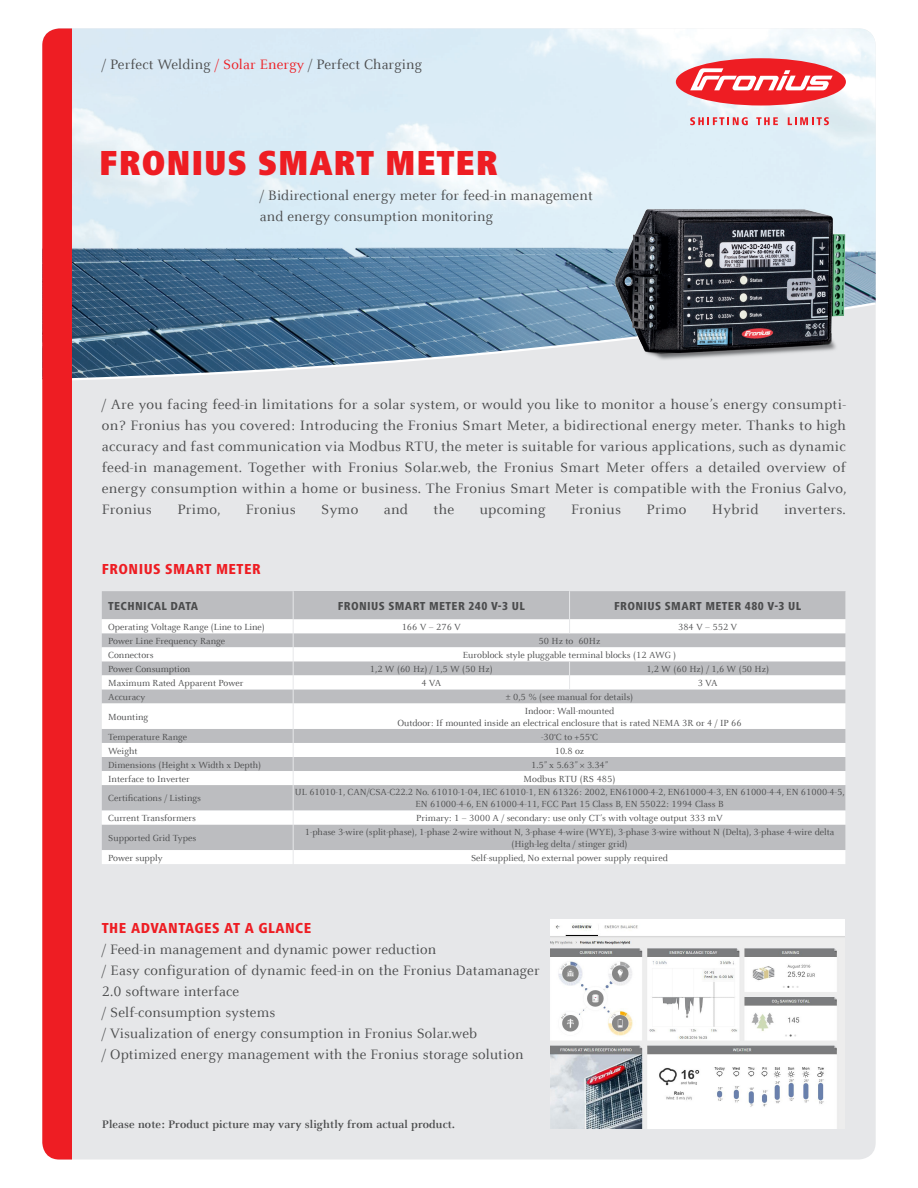
<style>
.page{position:relative;width:918px;height:1188px;background:#fff}
.page>*{position:absolute;margin:0;border:0;box-sizing:border-box;transform-origin:0 0}
._24_28_LW20_Frut_bla{font:900 condensed 36px "Frutiger Next LTW1 G";letter-spacing:.02em;color:#ee1d23}
._10_14_LW10_Celeste{font:15px/21px "Celeste Offc Pro";letter-spacing:.01em;color:#4b4c4d}
._10_14_LW30_Frut_hea{font:800 condensed 15px "Frutiger Next LTW1 G";letter-spacing:.03em;color:#ee1d23}
._8_10_LW30_Frut_heav{font:800 condensed 12px "Frutiger Next LTW1 G";letter-spacing:.03em;color:#4b4c4d}
.Text_Adresse_BOLD{font:700 12px "Celeste Offc Pro";letter-spacing:.01em;color:#4b4c4d}
._6_5_8_LW0_Celeste_r{font:9.75px/12px "Celeste Offc Pro";color:#4b4c4d;text-align:center}
.s1{color:#ee1d23}
</style>
<div class="page">
<div style="left:42px;top:28px;width:834px;height:1132px;background:#e6e7e9;border-radius:17px"></div>
<svg style="left:72px;top:28px;width:804px;height:352px"></svg>
<img style="left:576px;top:159px;width:300px;height:221px">
<div style="left:102px;top:591px;width:744px;height:28px;background:#bcbdc0"></div>
<div style="left:293px;top:591px;width:277px;height:28px;background:#bcbdc0"></div>
<svg style="left:102px;top:619px;width:744px;height:245px;background:#dedee0"></svg>
<svg style="left:569px;top:661px;width:1px;height:28px"></svg>
<svg style="left:569px;top:591px;width:1px;height:42px"></svg>
<svg style="left:293px;top:591px;width:1px;height:273px"></svg>
<div style="left:42px;top:28px;width:30px;height:1132px;background:#ee1d23"></div>
<div style="left:676px;top:58px;width:170px;height:47px;background:#ee1d23;border-radius:50%"></div>
<svg style="left:690px;top:68px;width:143px;height:22px"></svg>
<svg style="left:690px;top:117px;width:58px;height:8px"></svg>
<svg style="left:756px;top:117px;width:22px;height:8px"></svg>
<svg style="left:788px;top:117px;width:41px;height:8px"></svg>
<img style="left:550px;top:920px;width:294px;height:208px">
<p class="_10_14_LW10_Celeste" style="left:102px;top:54px;width:322px">/ Perfect Welding <span class="s1">/ Solar Energy</span> / Perfect Charging</p>
<p class="_24_28_LW20_Frut_bla" style="left:99px;top:143px;width:400px">FRONIUS SMART METER</p>
<p class="_10_14_LW10_Celeste" style="left:260px;top:185px;width:334px">/ Bidirectional energy meter for feed-in management and energy consumption monitoring</p>
<p class="_10_14_LW10_Celeste" style="left:102px;top:394px;width:746px;text-align:justify">/ Are you facing feed-in limitations for a solar system, or would you like to monitor a house’s energy consumpti&shy;on? Fronius has you covered: Introducing the Fronius Smart Meter, a bidirectional energy meter. Thanks to high accuracy and fast communication via Modbus RTU, the meter is suitable for various applications, such as dynamic feed-in management. Together with Fronius Solar.web, the Fronius Smart Meter offers a detailed overview of energy consumption within a home or business. The Fronius Smart Meter is compatible with the Fronius Galvo, Fronius</p>
<p class="_10_14_LW10_Celeste" style="left:177px;top:499px;width:45px">Primo,</p>
<p class="_10_14_LW10_Celeste" style="left:246px;top:499px;width:52px">Fronius</p>
<p class="_10_14_LW10_Celeste" style="left:321px;top:499px;width:39px">Symo</p>
<p class="_10_14_LW10_Celeste" style="left:384px;top:499px;width:26px">and</p>
<p class="_10_14_LW10_Celeste" style="left:434px;top:499px;width:22px">the</p>
<p class="_10_14_LW10_Celeste" style="left:480px;top:499px;width:67px">upcoming</p>
<p class="_10_14_LW10_Celeste" style="left:571px;top:499px;width:52px">Fronius</p>
<p class="_10_14_LW10_Celeste" style="left:647px;top:499px;width:41px">Primo</p>
<p class="_10_14_LW10_Celeste" style="left:712px;top:499px;width:48px">Hybrid</p>
<p class="_10_14_LW10_Celeste" style="left:784px;top:499px;width:63px">inverters.</p>
<p class="_10_14_LW30_Frut_hea" style="left:102px;top:561px;width:160px">FRONIUS SMART METER</p>
<p class="_8_10_LW30_Frut_heav" style="left:108px;top:599px;width:91px">TECHNICAL DATA</p>
<p class="_8_10_LW30_Frut_heav" style="left:338px;top:599px;width:189px">FRONIUS SMART METER 240 V-3 UL</p>
<p class="_8_10_LW30_Frut_heav" style="left:614px;top:599px;width:189px">FRONIUS SMART METER 480 V-3 UL</p>
<p class="_6_5_8_LW0_Celeste_r" style="left:108px;top:621px;width:158px">Operating Voltage Range (Line to Line)</p>
<p class="_6_5_8_LW0_Celeste_r" style="left:402px;top:621px;width:61px">166 V – 276 V</p>
<p class="_6_5_8_LW0_Celeste_r" style="left:678px;top:621px;width:61px">384 V – 552 V</p>
<p class="_6_5_8_LW0_Celeste_r" style="left:108px;top:635px;width:119px">Power Line Frequency Range</p>
<p class="_6_5_8_LW0_Celeste_r" style="left:539px;top:635px;width:63px">50 Hz to 60Hz</p>
<p class="_6_5_8_LW0_Celeste_r" style="left:108px;top:649px;width:47px">Connectors</p>
<p class="_6_5_8_LW0_Celeste_r" style="left:463px;top:649px;width:215px">Euroblock style pluggable terminal blocks (12 AWG )</p>
<p class="_6_5_8_LW0_Celeste_r" style="left:108px;top:663px;width:84px">Power Consumption</p>
<p class="_6_5_8_LW0_Celeste_r" style="left:370px;top:663px;width:124px">1,2 W (60 Hz) / 1,5 W (50 Hz)</p>
<p class="_6_5_8_LW0_Celeste_r" style="left:646px;top:663px;width:124px">1,2 W (60 Hz) / 1,6 W (50 Hz)</p>
<p class="_6_5_8_LW0_Celeste_r" style="left:108px;top:677px;width:137px">Maximum Rated Apparent Power</p>
<p class="_6_5_8_LW0_Celeste_r" style="left:421px;top:677px;width:21px">4 VA</p>
<p class="_6_5_8_LW0_Celeste_r" style="left:698px;top:677px;width:21px">3 VA</p>
<p class="_6_5_8_LW0_Celeste_r" style="left:108px;top:691px;width:38px">Accuracy</p>
<p class="_6_5_8_LW0_Celeste_r" style="left:506px;top:691px;width:129px">± 0,5 % (see manual for details)</p>
<p class="_6_5_8_LW0_Celeste_r" style="left:108px;top:711px;width:42px">Mounting</p>
<p class="_6_5_8_LW0_Celeste_r" style="left:525px;top:705px;width:91px">Indoor: Wall-mounted</p>
<p class="_6_5_8_LW0_Celeste_r" style="left:397px;top:717px;width:346px">Outdoor: If mounted inside an electrical enclosure that is rated NEMA 3R or 4 / IP 66</p>
<p class="_6_5_8_LW0_Celeste_r" style="left:108px;top:730px;width:81px">Temperature Range</p>
<p class="_6_5_8_LW0_Celeste_r" style="left:541px;top:730px;width:58px">-30°C to +55°C</p>
<p class="_6_5_8_LW0_Celeste_r" style="left:108px;top:744px;width:31px">Weight</p>
<p class="_6_5_8_LW0_Celeste_r" style="left:555px;top:744px;width:31px">10.8 oz</p>
<p class="_6_5_8_LW0_Celeste_r" style="left:108px;top:758px;width:154px">Dimensions (Height x Width x Depth)</p>
<p class="_6_5_8_LW0_Celeste_r" style="left:531px;top:758px;width:79px">1.5” x 5.63” × 3.34”</p>
<p class="_6_5_8_LW0_Celeste_r" style="left:108px;top:772px;width:83px">Interface to Inverter</p>
<p class="_6_5_8_LW0_Celeste_r" style="left:524px;top:772px;width:93px">Modbus RTU (RS 485)</p>
<p class="_6_5_8_LW0_Celeste_r" style="left:108px;top:792px;width:94px">Certifications / Listings</p>
<p class="_6_5_8_LW0_Celeste_r" style="left:295px;top:786px;width:551px">UL 61010-1, CAN/CSA-C22.2 No. 61010-1-04, IEC 61010-1, EN 61326: 2002, EN61000-4-2, EN61000-4-3, EN 61000-4-4, EN 61000-4-5,<br>EN 61000-4-6, EN 61000-4-11, FCC Part 15 Class B, EN 55022: 1994 Class B</p>
<p class="_6_5_8_LW0_Celeste_r" style="left:108px;top:812px;width:89px">Current Transformers</p>
<p class="_6_5_8_LW0_Celeste_r" style="left:416px;top:812px;width:308px">Primary: 1 – 3000 A / secondary: use only CT’s with voltage output 333 mV</p>
<p class="_6_5_8_LW0_Celeste_r" style="left:108px;top:832px;width:90px">Supported Grid Types</p>
<p class="_6_5_8_LW0_Celeste_r" style="left:305px;top:826px;width:531px">1-phase 3-wire (split-phase), 1-phase 2-wire without N, 3-phase 4-wire (WYE), 3-phase 3-wire without N (Delta), 3-phase 4-wire delta (High-leg delta / stinger grid)</p>
<p class="_6_5_8_LW0_Celeste_r" style="left:108px;top:851px;width:56px">Power supply</p>
<p class="_6_5_8_LW0_Celeste_r" style="left:471px;top:851px;width:199px">Self-supplied, No external power supply required</p>
<p class="_10_14_LW30_Frut_hea" style="left:102px;top:919px;width:211px">THE ADVANTAGES AT A GLANCE</p>
<p class="_10_14_LW10_Celeste" style="left:102px;top:938px;width:336px">/ Feed-in management and dynamic power reduction</p>
<p class="_10_14_LW10_Celeste" style="left:102px;top:959px;width:439px">/ Easy configuration of dynamic feed-in on the Fronius Datamanager<br>2.0 software interface</p>
<p class="_10_14_LW10_Celeste" style="left:102px;top:1001px;width:175px">/ Self-consumption systems</p>
<p class="_10_14_LW10_Celeste" style="left:102px;top:1022px;width:377px">/ Visualization of energy consumption in Fronius Solar.web</p>
<p class="_10_14_LW10_Celeste" style="left:102px;top:1043px;width:423px">/ Optimized energy management with the Fronius storage solution</p>
<p class="Text_Adresse_BOLD" style="left:102px;top:1117px;width:354px">Please note: Product picture may vary slightly from actual product.</p>
</div>
